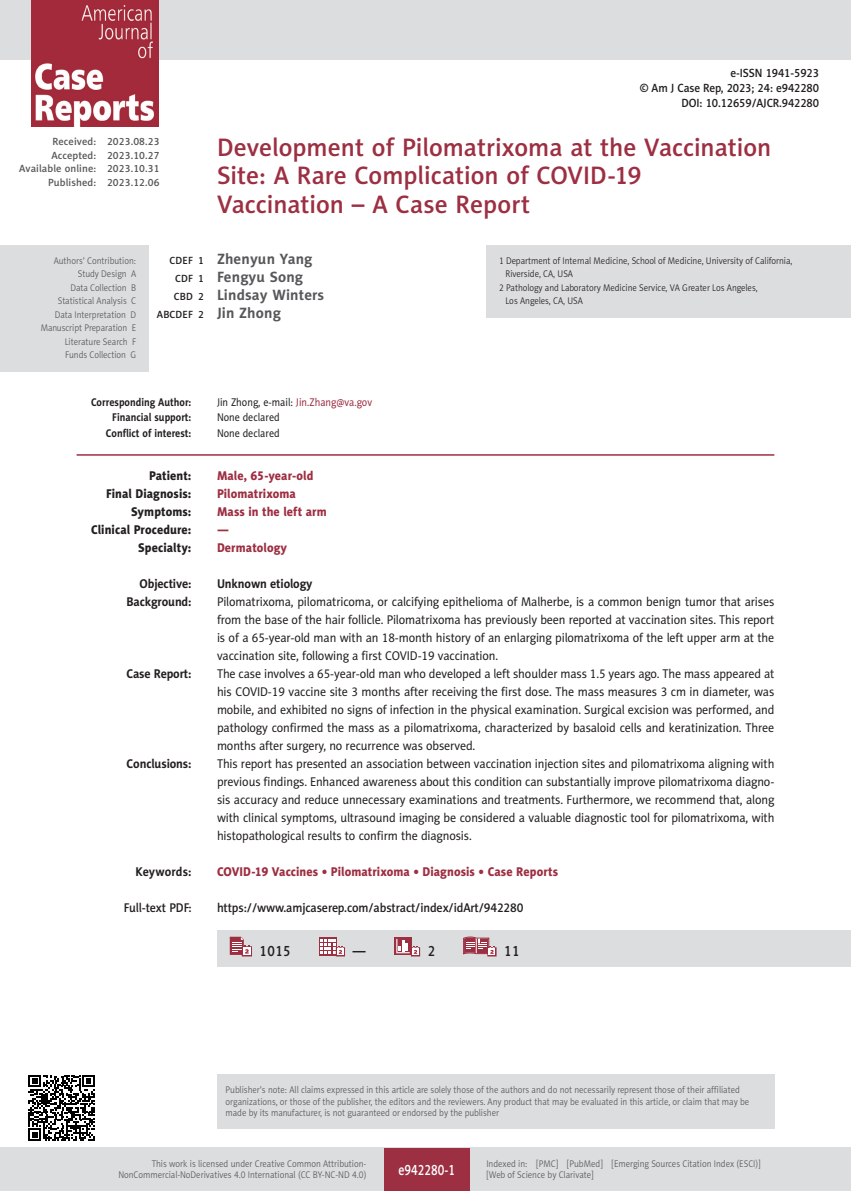
<style>
.page{position:relative;width:851px;height:1191px;background:#fff}
.page>*{position:absolute;margin:0;border:0;box-sizing:border-box;transform-origin:0 0}
.AJCR_Tytul{font:25.5px/28.5px "Naomi Sans EFN Medium";color:#9d2f42}
.AJCR_Autorzy{font:700 15px "Naomi Sans EFN";letter-spacing:.01em;color:#57585a}
.t1{font:15px "Naomi Sans EFN Medium";color:#fff;scale:.8 1}
.AJCR_dane{font:15px "Naomi Sans EFN Medium";letter-spacing:.03em;color:#231f20;scale:.9 1}
.AJCR_Summary_body{font:12.75px/18px "Naomi Sans EFN";letter-spacing:-.01em;color:#231f20;text-align:justify;scale:.95 1}
.AJCR_keywords{font:12.75px "Naomi Sans EFN Heavy";letter-spacing:.005em;color:#9d2f42;scale:.95 1}
.AJCR_full_text_pdf{font:12.75px "Naomi Sans EFN Medium";letter-spacing:-.01em;color:#231f20;scale:.95 1}
.AJCR_keywords-2{font:12.75px "Naomi Sans EFN Heavy";letter-spacing:.005em;color:#231f20;scale:.95 1}
.AJCR_Summary_body-2{font:700 12.75px "Naomi Sans EFN";letter-spacing:-.01em;color:#231f20;scale:.95 1}
.AJCR_keywords-3{font:700 12.75px "Naomi Sans EFN";letter-spacing:.005em;color:#231f20;scale:.95 1}
.AJCR_full_text_pdf-2{font:12px "Naomi Sans EFN Medium";letter-spacing:-.01em;color:#231f20;scale:.95 1}
.AJCR_Adres{font:700 11.25px "Naomi Sans EFN";color:#231f20;scale:.9 1}
.AJCR_Adres-2{font:11.25px "Naomi Sans EFN";color:#231f20;scale:.9 1}
.t2{font:10.5px "Naomi Sans EFN Medium";letter-spacing:.01em;color:#57585a}
.AJCR_pagina_indeksy{font:9.75px/11.2px "Naomi Sans EFN Light";color:#57585a;scale:.9 1}
.AJCR_Afiliacja{font:9.75px/13.5px "Naomi Sans EFN Light";color:#231f20;scale:.9 1}
.s1{font-family:"Naomi Sans EFN Medium";font-weight:400;font-size:10.5px;color:#231f20}
.s2{color:#9d2f42}
</style>
<div class="page">
<div style="left:217px;top:930px;width:633px;height:36px;background:#dcdddf"></div>
<svg style="left:230px;top:936px;width:22px;height:20px"></svg>
<div style="left:319px;top:937px;width:17px;height:18px;background:#9d2f42"></div>
<svg style="left:320px;top:938px;width:25px;height:18px"></svg>
<div style="left:394px;top:937px;width:18px;height:18px;background:#9d2f42"></div>
<svg style="left:396px;top:939px;width:24px;height:17px"></svg>
<svg style="left:463px;top:936px;width:33px;height:20px"></svg>
<hr style="left:77px;top:454px;width:697px;height:2px;background:#9d2f42">
<div style="left:0;top:246px;width:149px;height:126px;background:#dcdddf"></div>
<div style="left:486px;top:246px;width:364px;height:72px;background:#dcdddf"></div>
<svg style="left:28px;top:1075px;width:67px;height:66px"></svg>
<div style="left:217px;top:1074px;width:557px;height:54px;background:#dcdddf"></div>
<div style="left:0;top:0;width:850px;height:60px;background:#dcdddf"></div>
<img style="left:32px;top:0;width:127px;height:127px">
<div style="left:0;top:1148px;width:850px;height:43px;background:#dcdddf"></div>
<div style="left:384px;top:1147px;width:85px;height:43px;background:#9d2f42"></div>
<p class="AJCR_full_text_pdf-2" style="left:730px;top:66px;width:95px">e-ISSN 1941-5923</p>
<p class="AJCR_full_text_pdf-2" style="left:639px;top:81px;width:190px">© Am J Case Rep, 2023; 24: e942280</p>
<p class="AJCR_full_text_pdf-2" style="left:681px;top:96px;width:146px">DOI: 10.12659/AJCR.942280</p>
<p class="AJCR_Tytul" style="left:217px;top:133px;width:556px">Development of Pilomatrixoma at the Vaccination<br>Site: A Rare Complication of COVID-19<br>Vaccination – A Case Report</p>
<p class="AJCR_Autorzy" style="left:170px;top:250px;width:144px"><span class="s1">CDEF 1</span> Zhenyun Yang</p>
<p class="AJCR_Autorzy" style="left:175px;top:268px;width:129px"><span class="s1">CDF 1</span> Fengyu Song</p>
<p class="AJCR_Autorzy" style="left:174px;top:286px;width:152px"><span class="s1">CBD 2</span> Lindsay Winters</p>
<p class="AJCR_Autorzy" style="left:157px;top:304px;width:125px"><span class="s1">ABCDEF 2</span> Jin Zhong</p>
<p class="t2" style="left:52px;top:136px;width:109px">Received: 2023.08.23</p>
<p class="t2" style="left:51px;top:149px;width:110px">Accepted: 2023.10.27</p>
<p class="t2" style="left:19px;top:163px;width:142px">Available online: 2023.10.31</p>
<p class="t2" style="left:48px;top:176px;width:113px">Published: 2023.12.06</p>
<p class="AJCR_pagina_indeksy" style="left:54px;top:255px;width:93px">Authors’ Contribution:</p>
<p class="AJCR_pagina_indeksy" style="left:78px;top:268px;width:66px">Study Design A</p>
<p class="AJCR_pagina_indeksy" style="left:70px;top:282px;width:74px">Data Collection B</p>
<p class="AJCR_pagina_indeksy" style="left:58px;top:295px;width:89px">Statistical Analysis C</p>
<p class="AJCR_pagina_indeksy" style="left:55px;top:309px;width:92px">Data Interpretation D</p>
<p class="AJCR_pagina_indeksy" style="left:41px;top:322px;width:107px">Manuscript Preparation E</p>
<p class="AJCR_pagina_indeksy" style="left:65px;top:336px;width:81px">Literature Search F</p>
<p class="AJCR_pagina_indeksy" style="left:65px;top:349px;width:80px">Funds Collection G</p>
<p class="AJCR_Afiliacja" style="left:505px;top:254px;width:320px;text-indent:-6px">1 Department of Internal Medicine, School of Medicine, University of California,<br>Riverside, CA, USA</p>
<p class="AJCR_Afiliacja" style="left:505px;top:281px;width:282px;text-indent:-6px">2 Pathology and Laboratory Medicine Service, VA Greater Los Angeles,<br>Los Angeles, CA, USA</p>
<p class="AJCR_Adres" style="left:91px;top:395px;width:113px">Corresponding Author:</p>
<p class="AJCR_Adres-2" style="left:217px;top:395px;width:174px">Jin Zhong, e-mail: <span class="s2">Jin.Zhang@va.gov</span></p>
<p class="AJCR_Adres" style="left:112px;top:411px;width:89px">Financial support:</p>
<p class="AJCR_Adres-2" style="left:217px;top:411px;width:71px">None declared</p>
<p class="AJCR_Adres" style="left:106px;top:427px;width:97px">Conflict of interest:</p>
<p class="AJCR_Adres-2" style="left:217px;top:427px;width:71px">None declared</p>
<p class="AJCR_keywords-2" style="left:149px;top:468px;width:46px">Patient:</p>
<p class="AJCR_keywords" style="left:217px;top:468px;width:103px">Male, 65-year-old</p>
<p class="AJCR_keywords-2" style="left:106px;top:486px;width:91px">Final Diagnosis:</p>
<p class="AJCR_keywords" style="left:217px;top:486px;width:85px">Pilomatrixoma</p>
<p class="AJCR_keywords-2" style="left:131px;top:504px;width:65px">Symptoms:</p>
<p class="AJCR_keywords" style="left:217px;top:504px;width:117px">Mass in the left arm</p>
<p class="AJCR_keywords-2" style="left:91px;top:522px;width:107px">Clinical Procedure:</p>
<p class="AJCR_keywords" style="left:217px;top:522px;width:14px">—</p>
<p class="AJCR_keywords-2" style="left:138px;top:540px;width:58px">Specialty:</p>
<p class="AJCR_keywords" style="left:217px;top:540px;width:75px">Dermatology</p>
<p class="AJCR_Summary_body-2" style="left:139px;top:576px;width:56px">Objective:</p>
<p class="AJCR_Summary_body-2" style="left:217px;top:576px;width:102px">Unknown etiology</p>
<p class="AJCR_Summary_body-2" style="left:126px;top:594px;width:70px">Background:</p>
<p class="AJCR_Summary_body" style="left:217px;top:593px;width:588px">Pilomatrixoma, pilomatricoma, or calcifying epithelioma of Malherbe, is a common benign tumor that arises from the base of the hair follicle. Pilomatrixoma has previously been reported at vaccination sites. This report is of a 65-year-old man with an 18-month history of an enlarging pilomatrixoma of the left upper arm at the vaccination site, following a first COVID-19 vaccination.</p>
<p class="AJCR_Summary_body-2" style="left:126px;top:666px;width:70px">Case Report:</p>
<p class="AJCR_Summary_body" style="left:217px;top:665px;width:588px">The case involves a 65-year-old man who developed a left shoulder mass 1.5 years ago. The mass appeared at his COVID-19 vaccine site 3 months after receiving the first dose. The mass measures 3 cm in diameter, was mobile, and exhibited no signs of infection in the physical examination. Surgical excision was performed, and pathology confirmed the mass as a pilomatrixoma, characterized by basaloid cells and keratinization. Three months after surgery, no recurrence was observed.</p>
<p class="AJCR_Summary_body-2" style="left:127px;top:756px;width:70px">Conclusions:</p>
<p class="AJCR_Summary_body" style="left:217px;top:755px;width:588px">This report has presented an association between vaccination injection sites and pilomatrixoma aligning with previous findings. Enhanced awareness about this condition can substantially improve pilomatrixoma diagno&shy;sis accuracy and reduce unnecessary examinations and treatments. Furthermore, we recommend that, along with clinical symptoms, ultrasound imaging be considered a valuable diagnostic tool for pilomatrixoma, with histopathological results to confirm the diagnosis.</p>
<p class="AJCR_keywords-3" style="left:135px;top:864px;width:60px">Keywords:</p>
<p class="AJCR_keywords" style="left:217px;top:864px;width:360px">COVID-19 Vaccines • Pilomatrixoma • Diagnosis • Case Reports</p>
<p class="AJCR_full_text_pdf" style="left:124px;top:900px;width:73px">Full-text PDF:</p>
<p class="AJCR_full_text_pdf" style="left:217px;top:900px;width:324px">https://www.amjcaserep.com/abstract/index/idArt/942280</p>
<p class="AJCR_dane" style="left:259px;top:942px;width:36px">1015</p>
<p class="AJCR_dane" style="left:352px;top:942px;width:16px">—</p>
<p class="AJCR_dane" style="left:427px;top:942px;width:10px">2</p>
<p class="AJCR_dane" style="left:504px;top:942px;width:19px">11</p>
<p class="AJCR_pagina_indeksy" style="left:225px;top:1084px;width:583px">Publisher’s note: All claims expressed in this article are solely those of the authors and do not necessarily represent those of their affiliated organizations, or those of the publisher, the editors and the reviewers. Any product that may be evaluated in this article, or claim that may be made by its manufacturer, is not guaranteed or endorsed by the publisher</p>
<p class="AJCR_pagina_indeksy" style="left:118px;top:1158px;width:277px;text-align:right">This work is licensed under Creative Common Attribution-<br>NonCommercial-NoDerivatives 4.0 International (CC BY-NC-ND 4.0)</p>
<p class="t1" style="left:398px;top:1160px;width:72px">e942280-1</p>
<p class="AJCR_pagina_indeksy" style="left:486px;top:1158px;width:306px">Indexed in: [PMC] [PubMed] [Emerging Sources Citation Index (ESCI)] [Web of Science by Clarivate]</p>
</div>
